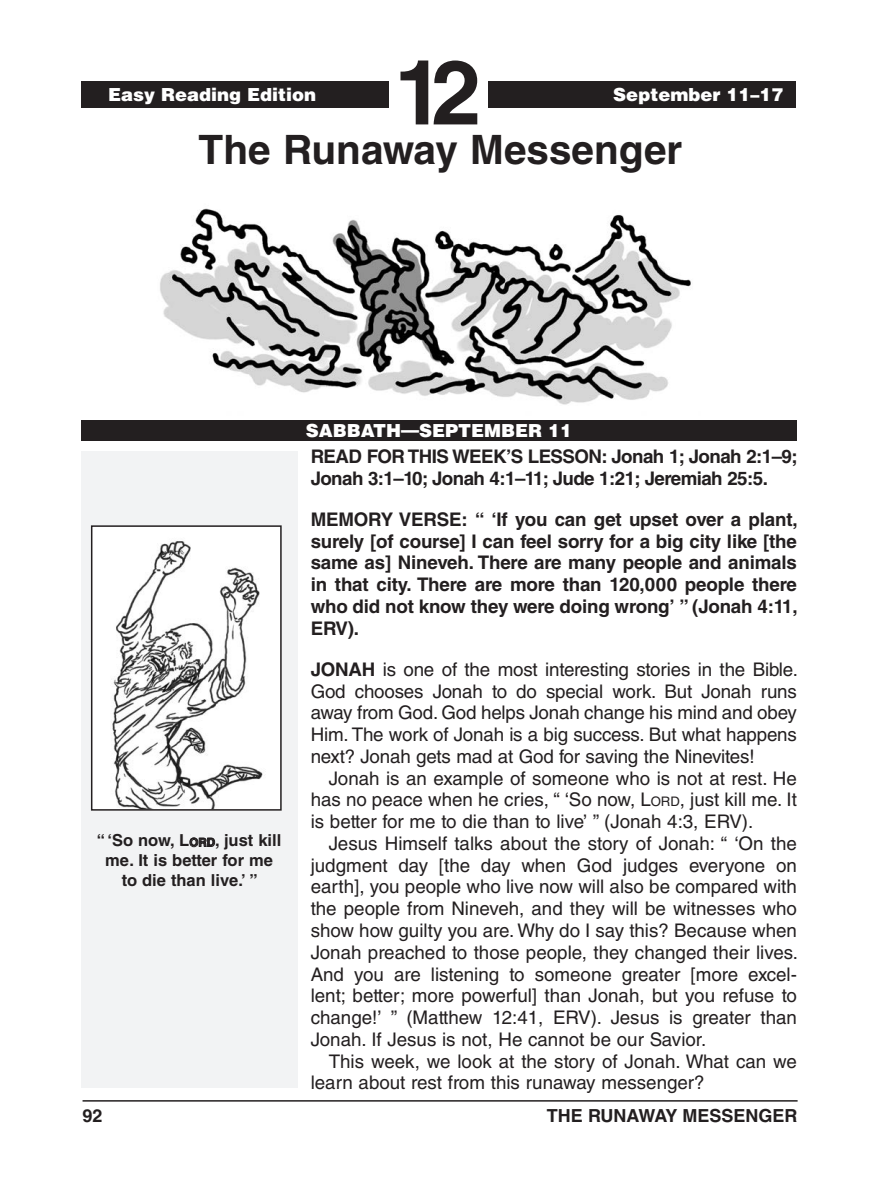
<style>
.page{position:relative;width:878px;height:1202px;background:#fff}
.page>*{position:absolute;margin:0;border:0;box-sizing:border-box;transform-origin:0 0}
.t1{font:700 90px "Helvetica LT Std";color:#231f20}
.Lesson_Title{font:700 40.5px "Helvetica LT Std";color:#231f20}
.Body_Text{font:18.75px/21.8px "Helvetica LT Std";color:#231f20;text-align:justify}
.Body_Text_NoIndent_B{font:700 18.75px/21.8px "Helvetica LT Std";letter-spacing:-.03em;color:#231f20}
.Body_Text_NoIndent_S{font:18.75px/21.8px "Helvetica LT Std";letter-spacing:-.01em;color:#231f20;text-align:justify}
.Sabbath_Heading{font:900 18px "Helvetica LT Std";color:#fff}
.t2{font:700 18px "Helvetica LT Std";color:#231f20}
.Running_Head_-_Right{font:900 18px "Helvetica LT Std";color:#fff}
.Image_Captions{font:700 16.5px/19.5px "Helvetica LT Std";color:#231f20;text-align:center}
.s1{font-size:11.55px}
.s2{font-weight:700}
.s3{font-size:13.2px}
</style>
<div class="page">
<div style="left:82px;top:81px;width:307px;height:27px;background:#231f20"></div>
<div style="left:488px;top:81px;width:307px;height:27px;background:#231f20"></div>
<hr style="left:82px;top:1100px;width:715px;height:1px;background:#231f20">
<div style="left:81px;top:451px;width:216px;height:636px;background:#f2f3f4"></div>
<img style="left:160px;top:208px;width:531px;height:197px">
<div style="left:81px;top:421px;width:715px;height:20px;background:#231f20"></div>
<svg style="left:190px;top:837px;width:25px;height:10px"></svg>
<img style="left:94px;top:528px;width:185px;height:279px">
<div style="left:91px;top:525px;width:191px;height:285px;border:2px solid #231f20"></div>
<p class="Sabbath_Heading" style="left:108px;top:82px;width:210px">Easy Reading Edition</p>
<h1 class="t1" style="left:394px;top:38px;width:89px">12</h1>
<p class="Running_Head_-_Right" style="left:613px;top:82px;width:172px">September 11–17</p>
<p class="Lesson_Title" style="left:198px;top:125px;width:485px">The Runaway Messenger</p>
<p class="Image_Captions" style="left:97px;top:830px;width:186px">“ ‘So now, L<span class="s1">ord</span>, just kill me. It is better for me to die than live.’ ”</p>
<p class="Sabbath_Heading" style="left:306px;top:419px;width:268px">SABBATH—SEPTEMBER 11</p>
<p class="Sabbath_Heading" style="left:356px;top:419px;width:167px">SABBATH—DATE</p>
<p class="Body_Text_NoIndent_B" style="left:310px;top:445px;width:488px">READ FOR THIS WEEK’S LESSON: Jonah 1; Jonah 2:1–9;<br>Jonah 3:1–10; Jonah 4:1–11; Jude 1:21; Jeremiah 25:5.</p>
<p class="Body_Text_NoIndent_B" style="left:310px;top:508px;width:488px;text-align:justify">MEMORY VERSE: “ ‘If you can get upset over a plant, surely [of course] I can feel sorry for a big city like [the same as] Nineveh. There are many people and animals in that city. There are more than 120,000 people there who did not know they were doing wrong’ ” (Jonah 4:11, ERV).</p>
<p class="Body_Text_NoIndent_S" style="left:310px;top:658px;width:489px"><span class="s2">JONAH</span> is one of the most interesting stories in the Bible.<br>God chooses Jonah to do special work. But Jonah runs away from God. God helps Jonah change his mind and obey Him. The work of Jonah is a big success. But what happens next? Jonah gets mad at God for saving the Ninevites!</p>
<p class="Body_Text" style="left:310px;top:767px;width:488px;text-indent:18px">Jonah is an example of someone who is not at rest. He has no peace when he cries, “ ‘So now, L<span class="s3">ord</span>, just kill me. It is better for me to die than to live’ ” (Jonah 4:3, ERV).</p>
<p class="Body_Text" style="left:310px;top:832px;width:489px;text-indent:18px">Jesus Himself talks about the story of Jonah: “ ‘On the judgment day [the day when God judges everyone on earth], you people who live now will also be compared with the people from Nineveh, and they will be witnesses who show how guilty you are. Why do I say this? Because when Jonah preached to those people, they changed their lives.<br>And you are listening to someone greater [more excel&shy;lent; better; more powerful] than Jonah, but you refuse to change!’ ” (Matthew 12:41, ERV). Jesus is greater than Jonah. If Jesus is not, He cannot be our Savior.</p>
<p class="Body_Text" style="left:310px;top:1050px;width:488px;text-indent:18px">This week, we look at the story of Jonah. What can we learn about rest from this runaway messenger?</p>
<p class="t2" style="left:82px;top:1104px;width:22px">92</p>
<p class="t2" style="left:547px;top:1104px;width:252px">THE RUNAWAY MESSENGER</p>
</div>
